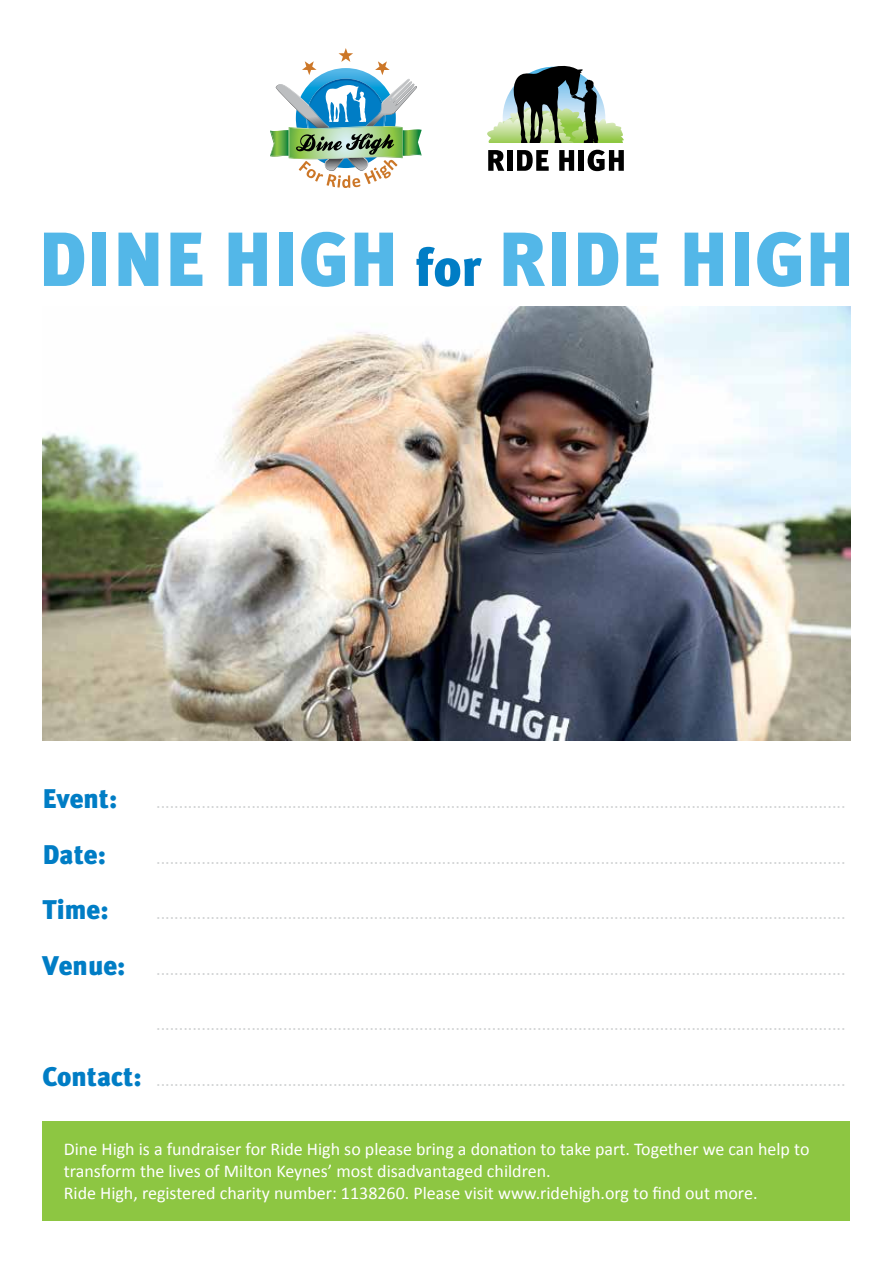
<style>
.page{position:relative;width:893px;height:1263px;background:#fff}
.page>*{position:absolute;margin:0;border:0;box-sizing:border-box;transform-origin:0 0}
.t1{font:900 76.5px "Meta Plus";color:#53b7e8}
.t2{font:900 27px "Meta Plus";color:#007dc5}
.t3{font:18px "Calibri";color:#d1d3d4}
.t4{font:18px/21.6px "Calibri";color:#fff}
.s1{font-size:52.5px;color:#007dc5}
.s2{font-family:"Meta Plus";font-weight:900;font-size:27px;color:#007dc5}
</style>
<div class="page">
<svg style="left:270px;top:48px;width:152px;height:140px"></svg>
<svg style="left:487px;top:66px;width:137px;height:77px"></svg>
<svg style="left:488px;top:150px;width:16px;height:21px"></svg>
<div style="left:507px;top:150px;width:6px;height:21px;background:#000"></div>
<svg style="left:517px;top:150px;width:32px;height:21px"></svg>
<svg style="left:559px;top:150px;width:15px;height:21px"></svg>
<div style="left:579px;top:150px;width:5px;height:21px;background:#000"></div>
<svg style="left:588px;top:150px;width:36px;height:21px"></svg>
<div style="left:43px;top:1120px;width:807px;height:100px;background:#8dc642"></div>
<img style="left:43px;top:307px;width:807px;height:433px">
<h1 class="t1" style="left:38px;top:215px;width:819px">DINE HIGH <span class="s1">for</span> RIDE HIGH</h1>
<h2 class="t2" style="left:43px;top:783px;width:76px">Event:</h2>
<h2 class="t2" style="left:43px;top:839px;width:65px">Date:</h2>
<p class="t3" style="left:156px;top:791px;width:691px">........................................................................................................................................................</p>
<p class="t3" style="left:156px;top:846px;width:691px">........................................................................................................................................................</p>
<h2 class="t2" style="left:43px;top:894px;width:68px">Time:</h2>
<p class="t3" style="left:156px;top:902px;width:691px">........................................................................................................................................................</p>
<p class="t3" style="left:43px;top:957px;width:805px"><span class="s2">Venue:</span> ........................................................................................................................................................</p>
<p class="t3" style="left:156px;top:1013px;width:691px">........................................................................................................................................................</p>
<p class="t3" style="left:43px;top:1068px;width:805px"><span class="s2">Contact:</span> ........................................................................................................................................................</p>
<p class="t4" style="left:64px;top:1138px;width:747px">Dine High is a fundraiser for Ride High so please bring a donation to take part. Together we can help to transform the lives of Milton Keynes’ most disadvantaged children.<br>Ride High, registered charity number: 1138260. Please visit www.ridehigh.org to find out more.</p>
</div>
